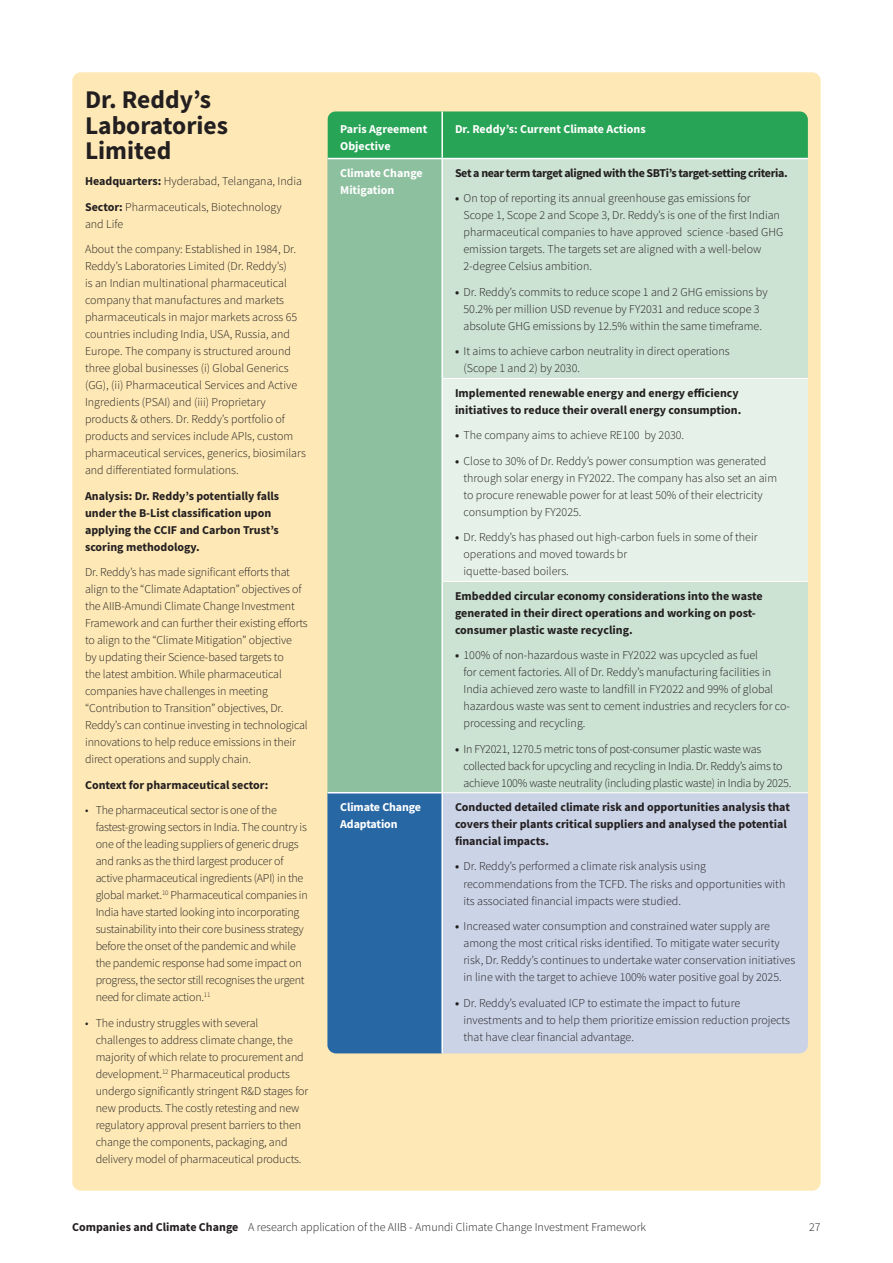
<style>
.page{position:relative;width:893px;height:1263px;background:#fff}
.page>*{position:absolute;margin:0;border:0;box-sizing:border-box;transform-origin:0 0}
.AA_Head{font:700 25.5px/25.5px "Source Sans Pro";color:#231f20}
._1_Body{font:300 12px/17px "Source Sans Pro";letter-spacing:-.01em;color:#231f20}
._1_Body-2{font:700 12px/17px "Source Sans Pro";color:#231f20}
.t1{font:700 12px/17px "Source Sans Pro";color:#fff}
._1_Body-3{font:700 12px "Source Sans Pro";letter-spacing:-.03em;color:#231f20}
.s1{font-weight:700}
</style>
<div class="page">
<div style="left:72px;top:72px;width:749px;height:1119px;background:#fee9b6;border-radius:9px"></div>
<div style="left:327px;top:111px;width:481px;height:47px;background:#28a456"></div>
<div style="left:327px;top:159px;width:115px;height:634px;background:#8dc09f"></div>
<div style="left:443px;top:159px;width:365px;height:633px;background:#cce2d3"></div>
<div style="left:442px;top:378px;width:366px;height:203px;background:#e5f1e9"></div>
<div style="left:327px;top:793px;width:115px;height:260px;background:#2767a4"></div>
<div style="left:442px;top:793px;width:366px;height:260px;background:#cbd3e7"></div>
<hr style="left:443px;top:378px;width:365px;height:1px;background:#fff">
<hr style="left:443px;top:581px;width:365px;height:1px;background:#fff">
<hr style="left:442px;top:158px;width:366px;height:1px;background:#fff">
<hr style="left:441px;top:111px;width:2px;height:47px;background:#fff">
<hr style="left:327px;top:158px;width:115px;height:1px;background:#fff">
<hr style="left:441px;top:159px;width:2px;height:219px;background:#fff">
<hr style="left:441px;top:378px;width:2px;height:203px;background:#fff">
<hr style="left:441px;top:581px;width:2px;height:211px;background:#fff">
<hr style="left:327px;top:792px;width:116px;height:1px;background:#fff">
<hr style="left:441px;top:793px;width:2px;height:260px;background:#fff">
<hr style="left:443px;top:792px;width:365px;height:1px;background:#fff">
<p class="AA_Head" style="left:85px;top:87px;width:145px">Dr. Reddy’s<br>Laboratories<br>Limited</p>
<p class="_1_Body" style="left:85px;top:173px;width:218px"><span class="s1">Headquarters:</span> Hyderabad, Telangana, India</p>
<p class="_1_Body" style="left:85px;top:198px;width:198px"><span class="s1">Sector:</span> Pharmaceuticals, Biotechnology and Life</p>
<p class="_1_Body" style="left:85px;top:241px;width:222px">About the company: Established in 1984, Dr.<br>Reddy’s Laboratories Limited (Dr. Reddy’s)<br>is an Indian multinational pharmaceutical company that manufactures and markets pharmaceuticals in major markets across 65 countries including India, USA, Russia, and Europe. The company is structured around three global businesses (i) Global Generics (GG), (ii) Pharmaceutical Services and Active Ingredients (PSAI) and (iii) Proprietary products &amp; others. Dr. Reddy’s portfolio of products and services include APIs, custom pharmaceutical services, generics, biosimilars and differentiated formulations.</p>
<p class="_1_Body-2" style="left:85px;top:487px;width:196px">Analysis: Dr. Reddy’s potentially falls under the B-List classification upon applying the CCIF and Carbon Trust’s scoring methodology.</p>
<p class="_1_Body" style="left:85px;top:564px;width:224px">Dr. Reddy’s has made significant efforts that align to the “Climate Adaptation” objectives of the AIIB-Amundi Climate Change Investment Framework and can further their existing efforts to align to the “Climate Mitigation” objective<br>by updating their Science-based targets to<br>the latest ambition. While pharmaceutical companies have challenges in meeting “Contribution to Transition” objectives, Dr.<br>Reddy’s can continue investing in technological innovations to help reduce emissions in their direct operations and supply chain.</p>
<p class="_1_Body-2" style="left:85px;top:776px;width:185px">Context for pharmaceutical sector:</p>
<p class="_1_Body" style="left:96px;top:802px;width:214px;text-indent:-11px">• The pharmaceutical sector is one of the fastest-growing sectors in India. The country is one of the leading suppliers of generic drugs and ranks as the third largest producer of active pharmaceutical ingredients (API) in the global market.<sup>10</sup> Pharmaceutical companies in India have started looking into incorporating sustainability into their core business strategy before the onset of the pandemic and while the pandemic response had some impact on progress, the sector still recognises the urgent need for climate action.<sup>11</sup></p>
<p class="_1_Body" style="left:96px;top:1014px;width:214px;text-indent:-11px">• The industry struggles with several challenges to address climate change, the majority of which relate to procurement and development.<sup>12</sup> Pharmaceutical products undergo significantly stringent R&amp;D stages for new products. The costly retesting and new regulatory approval present barriers to then change the components, packaging, and delivery model of pharmaceutical products.</p>
<p class="t1" style="left:340px;top:120px;width:89px">Paris Agreement<br>Objective</p>
<p class="t1" style="left:455px;top:120px;width:192px">Dr. Reddy’s: Current Climate Actions</p>
<p class="t1" style="left:340px;top:164px;width:84px">Climate Change<br>Mitigation</p>
<p class="_1_Body-3" style="left:455px;top:165px;width:334px">Set a near term target aligned with the SBTi’s target-setting criteria.</p>
<p class="_1_Body" style="left:463px;top:190px;width:321px;text-indent:-9px"><span class="s1">•</span> On top of reporting its annual greenhouse gas emissions for Scope 1, Scope 2 and Scope 3, Dr. Reddy’s is one of the first Indian pharmaceutical companies to have approved science -based GHG emission targets. The targets set are aligned with a well-below 2-degree Celsius ambition.</p>
<p class="_1_Body" style="left:455px;top:283px;width:314px;text-align:center"><span class="s1">•</span> Dr. Reddy’s commits to reduce scope 1 and 2 GHG emissions by<br>50.2% per million USD revenue by FY2031 and reduce scope 3 absolute GHG emissions by 12.5% within the same timeframe.</p>
<p class="_1_Body" style="left:463px;top:343px;width:268px;text-indent:-9px"><span class="s1">•</span> It aims to achieve carbon neutrality in direct operations (Scope 1 and 2) by 2030.</p>
<p class="_1_Body-2" style="left:455px;top:384px;width:288px">Implemented renewable energy and energy efficiency initiatives to reduce their overall energy consumption.</p>
<p class="_1_Body" style="left:455px;top:427px;width:231px"><span class="s1">•</span> The company aims to achieve RE100 by 2030.</p>
<p class="_1_Body" style="left:463px;top:452px;width:315px;text-indent:-9px"><span class="s1">•</span> Close to 30% of Dr. Reddy’s power consumption was generated through solar energy in FY2022. The company has also set an aim to procure renewable power for at least 50% of their electricity consumption by FY2025.</p>
<p class="_1_Body" style="left:463px;top:529px;width:296px;text-indent:-9px"><span class="s1">•</span> Dr. Reddy’s has phased out high-carbon fuels in some of their operations and moved towards br<br>iquette-based boilers.</p>
<p class="_1_Body-2" style="left:455px;top:587px;width:309px">Embedded circular economy considerations into the waste generated in their direct operations and working on post&shy;consumer plastic waste recycling.</p>
<p class="_1_Body" style="left:463px;top:647px;width:328px;text-indent:-9px"><span class="s1">•</span> 100% of non-hazardous waste in FY2022 was upcycled as fuel<br>for cement factories. All of Dr. Reddy’s manufacturing facilities in India achieved zero waste to landfill in FY2022 and 99% of global hazardous waste was sent to cement industries and recyclers for co&shy;processing and recycling.</p>
<p class="_1_Body" style="left:463px;top:740px;width:329px;text-indent:-9px"><span class="s1">•</span> In FY2021, 1270.5 metric tons of post-consumer plastic waste was collected back for upcycling and recycling in India. Dr. Reddy’s aims to achieve 100% waste neutrality (including plastic waste) in India by 2025.</p>
<p class="t1" style="left:340px;top:798px;width:82px">Climate Change<br>Adaptation</p>
<p class="_1_Body-2" style="left:455px;top:798px;width:336px">Conducted detailed climate risk and opportunities analysis that covers their plants critical suppliers and analysed the potential financial impacts.</p>
<p class="_1_Body" style="left:463px;top:858px;width:323px;text-indent:-9px"><span class="s1">•</span> Dr. Reddy’s performed a climate risk analysis using recommendations from the TCFD. The risks and opportunities with its associated financial impacts were studied.</p>
<p class="_1_Body" style="left:463px;top:917px;width:333px;text-indent:-9px"><span class="s1">•</span> Increased water consumption and constrained water supply are among the most critical risks identified. To mitigate water security risk, Dr. Reddy’s continues to undertake water conservation initiatives in line with the target to achieve 100% water positive goal by 2025.</p>
<p class="_1_Body" style="left:463px;top:994px;width:328px;text-indent:-9px"><span class="s1">•</span> Dr. Reddy’s evaluated ICP to estimate the impact to future investments and to help them prioritize emission reduction projects that have clear financial advantage.</p>
<p class="_1_Body" style="left:72px;top:1218px;width:575px"><span class="s1">Companies and Climate Change</span> A research application of the AIIB - Amundi Climate Change Investment Framework</p>
<p class="_1_Body" style="left:809px;top:1218px;width:13px">27</p>
</div>
